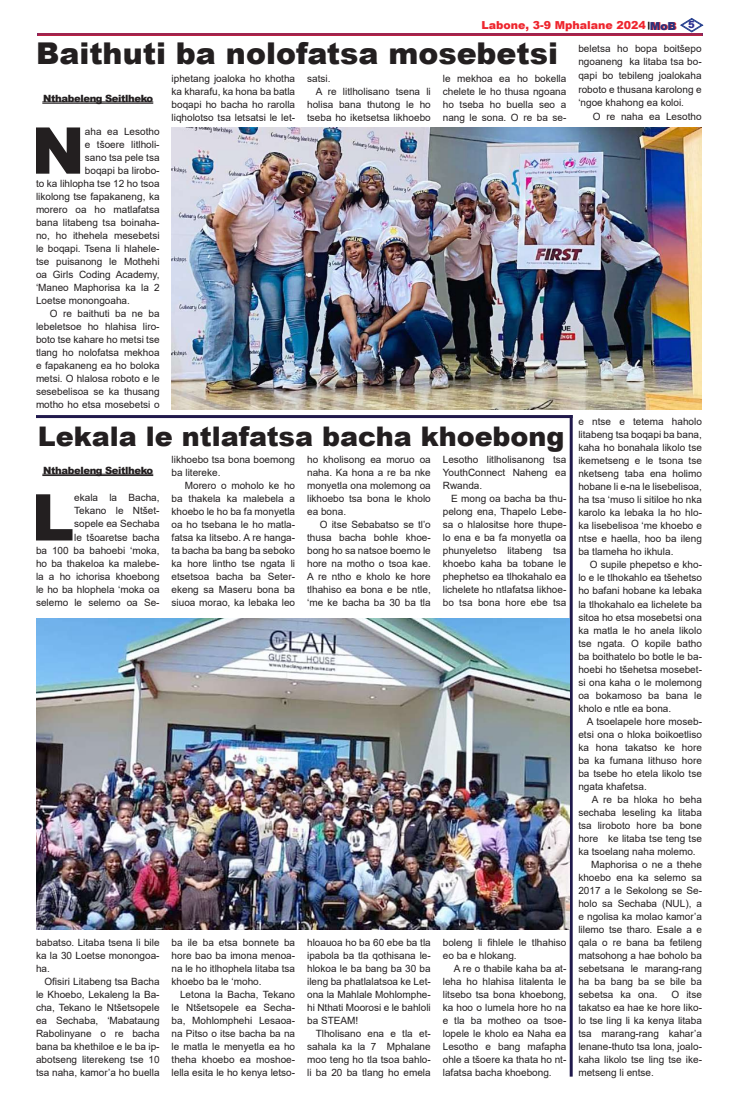
<style>
.page{position:relative;width:738px;height:1108px;background:#fff}
.page>*{position:absolute;margin:0;border:0;box-sizing:border-box;transform-origin:0 0}
.t1{font:900 64.5px "Arial";color:#231f20}
.t2{font:900 30px "Arial";color:#231f20}
.t3{font:900 27px "Arial";color:#231f20}
.t4{font:900 11px "Arial";color:#ee262e}
.t5{font:10px/13px "Arial";color:#231f20;text-align:justify}
.t6{font:900 10px "Arial";letter-spacing:-.04em;color:#231f20}
.s1{font-size:10px;color:#fff}
</style>
<div class="page">
<svg style="left:680px;top:18px;width:24px;height:15px"></svg>
<hr style="left:37px;top:33px;width:665px;height:3px;background:#2e3092">
<hr style="left:37px;top:34px;width:666px;height:1px;background:#ee1d23">
<hr style="left:37px;top:35px;width:666px;height:1px;background:#ee1d23">
<svg style="left:648px;top:22px;width:2px;height:7px"></svg>
<hr style="left:570px;top:415px;width:3px;height:661px;background:#20194c">
<hr style="left:42px;top:101px;width:111px;height:1px;background:#231f20">
<hr style="left:42px;top:103px;width:111px;height:1px;background:#231f20">
<hr style="left:36px;top:415px;width:537px;height:3px;background:#20194c">
<hr style="left:42px;top:473px;width:111px;height:1px;background:#231f20">
<hr style="left:42px;top:475px;width:111px;height:1px;background:#231f20">
<img style="left:172px;top:127px;width:530px;height:282px">
<img style="left:36px;top:617px;width:534px;height:312px">
<p class="t4" style="left:481px;top:17px;width:215px">Labone, 3-9 Mphalane 2024 MoB <span class="s1">5</span></p>
<h2 class="t2" style="left:36px;top:32px;width:524px">Baithuti ba nolofatsa mosebetsi</h2>
<p class="t6" style="left:43px;top:91px;width:111px">Nthabeleng Seitlheko</p>
<p class="t5" style="left:578px;top:41px;width:125px;line-height:13.6px">beletsa ho bopa boitšepo ngoaneng ka litaba tsa bo&shy;qapi bo tebileng joalokaha roboto e thusana karolong e ‘ngoe khahong ea koloi.</p>
<p class="t5" style="left:593px;top:110px;width:110px">O re naha ea Lesotho</p>
<p class="t5" style="left:172px;top:71px;width:125px">iphetang joaloka ho khotha ka kharafu, ka hona ba batla boqapi ho bacha ho rarolla liqholotso tsa letsatsi le let-</p>
<p class="t5" style="left:307px;top:71px;width:25px">satsi.</p>
<p class="t5" style="left:443px;top:71px;width:125px">le mekhoa ea ho bokella chelete le ho thusa ngoana ho tseba ho buella seo a nang le sona. O re ba se-</p>
<p class="t5" style="left:316px;top:84px;width:117px">A re litlholisano tsena li</p>
<p class="t5" style="left:307px;top:97px;width:125px">holisa bana thutong le ho</p>
<p class="t5" style="left:307px;top:110px;width:125px">tseba ho iketsetsa likhoebo</p>
<h1 class="t1" style="left:31px;top:104px;width:55px">N</h1>
<p class="t5" style="left:85px;top:124px;width:76px">aha ea Lesotho</p>
<p class="t5" style="left:85px;top:137px;width:76px">e tšoere litlholi-</p>
<p class="t5" style="left:85px;top:150px;width:76px">sano tsa pele tsa</p>
<p class="t5" style="left:85px;top:163px;width:76px">boqapi ba lirobo-</p>
<p class="t5" style="left:36px;top:176px;width:125px">to ka lihlopha tse 12 ho tsoa</p>
<p class="t5" style="left:36px;top:189px;width:125px">likolong tse fapakaneng, ka</p>
<p class="t5" style="left:36px;top:202px;width:125px">morero oa ho matlafatsa</p>
<p class="t5" style="left:36px;top:215px;width:125px">bana litabeng tsa boinaha-</p>
<p class="t5" style="left:36px;top:228px;width:125px">no, ho ithehela mesebetsi</p>
<p class="t5" style="left:36px;top:241px;width:125px">le boqapi. Tsena li hlahele-</p>
<p class="t5" style="left:36px;top:254px;width:125px">tse puisanong le Mothehi</p>
<p class="t5" style="left:36px;top:267px;width:125px">oa Girls Coding Academy,</p>
<p class="t5" style="left:36px;top:280px;width:125px">‘Maneo Maphorisa ka la 2</p>
<p class="t5" style="left:36px;top:293px;width:95px">Loetse monongoaha.</p>
<p class="t5" style="left:50px;top:306px;width:111px">O re baithuti ba ne ba</p>
<p class="t5" style="left:36px;top:319px;width:125px">lebeletsoe ho hlahisa liro-</p>
<p class="t5" style="left:36px;top:332px;width:125px">boto tse kahare ho metsi tse</p>
<p class="t5" style="left:36px;top:345px;width:125px">tlang ho nolofatsa mekhoa</p>
<p class="t5" style="left:36px;top:358px;width:125px">e fapakaneng ea ho boloka</p>
<p class="t5" style="left:36px;top:371px;width:125px">metsi. O hlalosa roboto e le</p>
<p class="t5" style="left:36px;top:384px;width:125px">sesebelisoa se ka thusang</p>
<p class="t5" style="left:36px;top:397px;width:125px">motho ho etsa mosebetsi o</p>
<h3 class="t3" style="left:38px;top:416px;width:528px">Lekala le ntlafatsa bacha khoebong</h3>
<p class="t6" style="left:43px;top:463px;width:111px">Nthabeleng Seitlheko</p>
<h1 class="t1" style="left:31px;top:470px;width:45px">L</h1>
<p class="t5" style="left:36px;top:491px;width:125px;text-align:right">ekala la Bacha,<br>Tekano le Ntšet-<br>sopele ea Sechaba<br>le tšoaretse bacha<br>ba 100 ba bahoebi ‘moka, ho ba thakeloa ka malebe&shy;la a ho ichorisa khoebong le ho ba hlophela ‘moka oa selemo le selemo oa Se-</p>
<p class="t5" style="left:172px;top:453px;width:125px">likhoebo tsa bona boemong ba litereke.</p>
<p class="t5" style="left:172px;top:479px;width:125px;text-indent:13px">Morero o moholo ke ho ba thakela ka malebela a khoebo le ho ba fa monyetla oa ho tsebana le ho matla&shy;fatsa ka litsebo. A re hanga&shy;ta bacha ba bang ba seboko ka hore lintho tse ngata li etsetsoa bacha ba Seter&shy;ekeng sa Maseru bona ba siuoa morao, ka lebaka leo</p>
<p class="t5" style="left:307px;top:453px;width:125px">ho kholisong ea moruo oa naha. Ka hona a re ba nke monyetla ona molemong oa likhoebo tsa bona le kholo ea bona.</p>
<p class="t5" style="left:307px;top:518px;width:125px;text-indent:13px">O itse Sebabatso se tl’o thusa bacha bohle khoe&shy;bong ho sa natsoe boemo le hore na motho o tsoa kae.<br>A re ntho e kholo ke hore tlhahiso ea bona e be ntle, ‘me ke bacha ba 30 ba tla</p>
<p class="t5" style="left:443px;top:453px;width:125px">Lesotho litlholisanong tsa YouthConnect Naheng ea Rwanda.</p>
<p class="t5" style="left:443px;top:492px;width:125px;text-indent:9px">E mong oa bacha ba thu&shy;pelong ena, Thapelo Lebe&shy;sa o hlalositse hore thupe&shy;lo ena e ba fa monyetla oa phunyeletso litabeng tsa khoebo kaha ba tobane le phephetso ea tlhokahalo ea lichelete ho ntlafatsa likhoe&shy;bo tsa bona hore ebe tsa</p>
<p class="t5" style="left:36px;top:936px;width:125px">babatso. Litaba tsena li bile ka la 30 Loetse monongoa&shy;ha.</p>
<p class="t5" style="left:36px;top:975px;width:125px;text-indent:9px">Ofisiri Litabeng tsa Bacha le Khoebo, Lekaleng la Ba&shy;cha, Tekano le Ntšetsopele ea Sechaba, ‘Mabataung Rabolinyane o re bacha bana ba khethiloe e le ba ip&shy;abotseng literekeng tse 10 tsa naha, kamor’a ho buella</p>
<p class="t5" style="left:172px;top:936px;width:125px">ba ile ba etsa bonnete ba hore bao ba imona menoa&shy;na le ho itlhophela litaba tsa khoebo ba le ‘moho.</p>
<p class="t5" style="left:172px;top:988px;width:125px;text-indent:9px">Letona la Bacha, Tekano le Ntšetsopele ea Secha&shy;ba, Mohlomphehi Lesaoa&shy;na Pitso o itse bacha ba na le matla le menyetla ea ho theha khoebo ea moshoe&shy;lella esita le ho kenya letso-</p>
<p class="t5" style="left:307px;top:936px;width:125px">hloauoa ho ba 60 ebe ba tla ipabola ba tla qothisana le&shy;hlokoa le ba bang ba 30 ba ileng ba phatlalatsoa ke Let&shy;ona la Mahlale Mohlomphe&shy;hi Nthati Moorosi e le bahloli ba STEAM!</p>
<p class="t5" style="left:307px;top:1027px;width:125px;text-indent:9px">Tlholisano ena e tla et&shy;sahala ka la 7 Mphalane moo teng ho tla tsoa bahlo&shy;li ba 20 ba tlang ho emela</p>
<p class="t5" style="left:443px;top:936px;width:125px">boleng li fihlele le tlhahiso eo ba e hlokang.</p>
<p class="t5" style="left:443px;top:962px;width:125px;text-indent:11px">A re o thabile kaha ba at&shy;leha ho hlahisa litalenta le litsebo tsa bona khoebong, ka hoo o lumela hore ho na e tla ba motheo oa tsoe&shy;lopele le kholo ea Naha ea Lesotho e bang mafapha ohle a tšoere ka thata ho nt&shy;lafatsa bacha khoebong.</p>
<p class="t5" style="left:578px;top:415px;width:125px">e ntse e tetema haholo litabeng tsa boqapi ba bana, kaha ho bonahala likolo tse ikemetseng e le tsona tse nketseng taba ena holimo hobane li e-na le lisebelisoa, ha tsa ‘muso li sitiloe ho nka karolo ka lebaka la ho hlo&shy;ka lisebelisoa ‘me khoebo e ntse e haella, hoo ba ileng ba tlameha ho ikhula.</p>
<p class="t5" style="left:578px;top:558px;width:125px;text-indent:12px">O supile phepetso e kho&shy;lo e le tlhokahlo ea tšehetso ho bafani hobane ka lebaka la tlhokahalo ea lichelete ba sitoa ho etsa mosebetsi ona ka matla le ho anela likolo tse ngata. O kopile batho ba boithatelo bo botle le ba&shy;hoebi ho tšehetsa mosebet&shy;si ona kaha o le molemong oa bokamoso ba bana le kholo e ntle ea bona.</p>
<p class="t5" style="left:578px;top:714px;width:125px;text-indent:9px">A tsoelapele hore moseb&shy;etsi ona o hloka boikoetliso ka hona takatso ke hore ba ka fumana lithuso hore ba tsebe ho etela likolo tse ngata khafetsa.</p>
<p class="t5" style="left:592px;top:792px;width:112px">A re ba hloka ho beha</p>
<p class="t5" style="left:578px;top:805px;width:125px">sechaba leseling ka litaba</p>
<p class="t5" style="left:578px;top:818px;width:125px">tsa liroboto hore ba bone</p>
<p class="t5" style="left:578px;top:831px;width:125px">hore ke litaba tse teng tse</p>
<p class="t5" style="left:578px;top:844px;width:119px">ka tsoelang naha molemo.</p>
<p class="t5" style="left:591px;top:857px;width:112px">Maphorisa o ne a thehe</p>
<p class="t5" style="left:578px;top:870px;width:125px">khoebo ena ka selemo sa</p>
<p class="t5" style="left:578px;top:883px;width:125px">2017 a le Sekolong se Se-</p>
<p class="t5" style="left:578px;top:896px;width:125px">holo sa Sechaba (NUL), a</p>
<p class="t5" style="left:578px;top:909px;width:125px">e ngolisa ka molao kamor’a</p>
<p class="t5" style="left:578px;top:922px;width:125px">lilemo tse tharo. Esale a e</p>
<p class="t5" style="left:578px;top:935px;width:125px">qala o re bana ba fetileng</p>
<p class="t5" style="left:578px;top:948px;width:125px">matsohong a hae boholo ba</p>
<p class="t5" style="left:578px;top:961px;width:125px">sebetsana le marang-rang</p>
<p class="t5" style="left:578px;top:974px;width:125px">ha ba bang ba se bile ba</p>
<p class="t5" style="left:578px;top:987px;width:81px">sebetsa ka ona.</p>
<p class="t5" style="left:578px;top:987px;width:125px;text-indent:93px">O itse takatso ea hae ke hore liko&shy;lo tse ling li ka kenya litaba tsa marang-rang kahar’a lenane-thuto tsa lona, joalo&shy;kaha likolo tse ling tse ike&shy;metseng li entse.</p>
</div>
